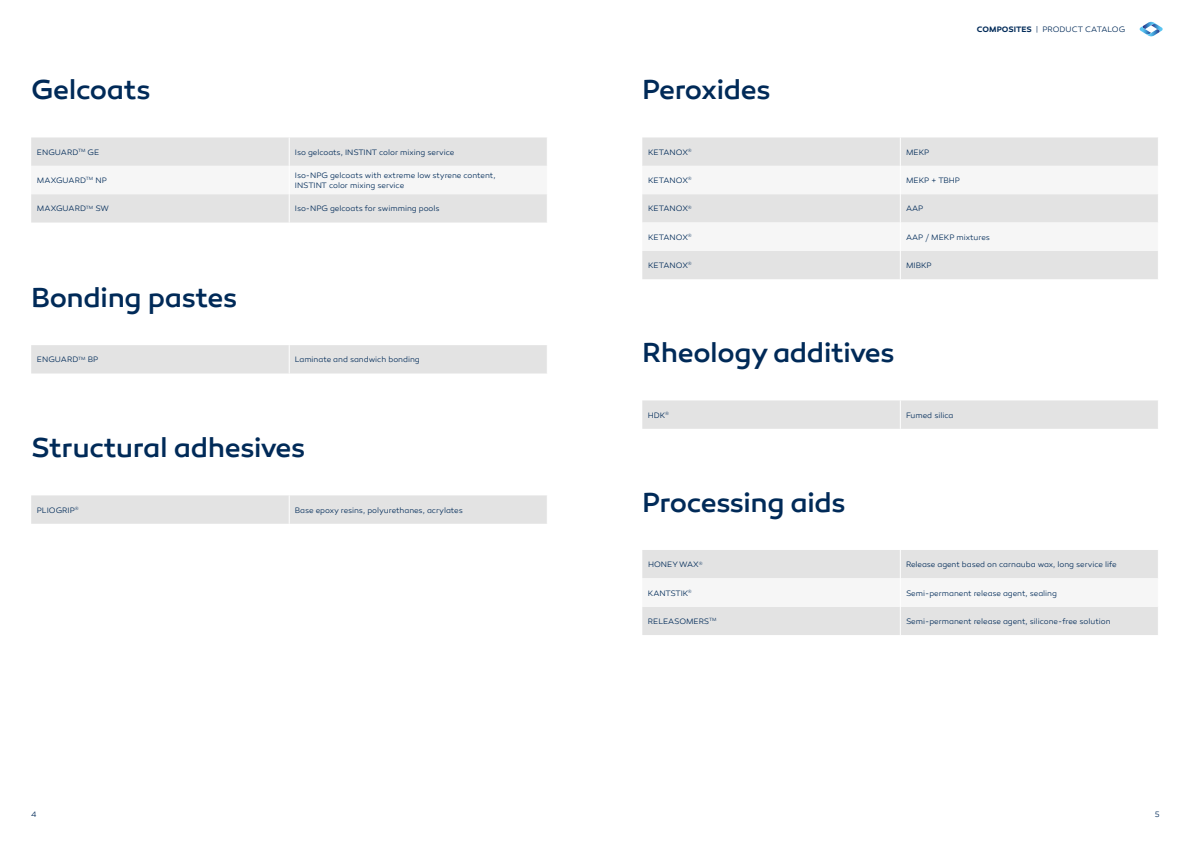
<style>
.page{position:relative;width:1191px;height:842px;background:#fff}
.page>*{position:absolute;margin:0;border:0;box-sizing:border-box;transform-origin:0 0}
.t1{font:500 28px "Canaro";letter-spacing:-.015em;color:#002a58}
.t2{font:300 8px/9.6px "Canaro";letter-spacing:-.005em;color:#002a58}
.t3{font:300 8px "Canaro";letter-spacing:-.035em;color:#002a58}
.s1{font-weight:600}
</style>
<div class="page">
<svg style="left:1139px;top:22px;width:23px;height:14px"></svg>
<svg style="left:31px;top:137px;width:516px;height:86px"></svg>
<svg style="left:642px;top:137px;width:516px;height:142px"></svg>
<div style="left:642px;top:400px;width:516px;height:29px;background:#e3e3e3"></div>
<svg style="left:642px;top:550px;width:516px;height:85px"></svg>
<div style="left:31px;top:345px;width:516px;height:28px;background:#e3e3e3"></div>
<div style="left:31px;top:495px;width:516px;height:29px;background:#e3e3e3"></div>
<h1 class="t1" style="left:31px;top:73px;width:121px">Gelcoats</h1>
<p class="t2" style="left:37px;top:147px;width:64px">ENGUARD<sup>TM</sup> GE</p>
<p class="t2" style="left:295px;top:147px;width:161px">Iso gelcoats, INSTINT color mixing service</p>
<p class="t2" style="left:37px;top:176px;width:71px">MAXGUARD<sup>TM</sup> NP</p>
<p class="t2" style="left:295px;top:171px;width:202px">Iso-NPG gelcoats with extreme low styrene content,<br>INSTINT color mixing service</p>
<p class="t2" style="left:37px;top:204px;width:74px">MAXGUARD<sup>TM</sup> SW</p>
<p class="t2" style="left:295px;top:204px;width:146px">Iso-NPG gelcoats for swimming pools</p>
<h1 class="t1" style="left:31px;top:280px;width:208px">Bonding pastes</h1>
<p class="t2" style="left:37px;top:355px;width:63px">ENGUARD<sup>TM</sup> BP</p>
<p class="t2" style="left:295px;top:355px;width:126px">Laminate and sandwich bonding</p>
<h1 class="t1" style="left:31px;top:431px;width:276px">Structural adhesives</h1>
<p class="t2" style="left:37px;top:505px;width:43px">PLIOGRIP<sup>®</sup></p>
<p class="t2" style="left:295px;top:505px;width:169px">Base epoxy resins, polyurethanes, acrylates</p>
<h1 class="t1" style="left:642px;top:73px;width:130px">Peroxides</h1>
<p class="t2" style="left:977px;top:24px;width:150px"><span class="s1">COMPOSITES</span> | PRODUCT CATALOG</p>
<p class="t2" style="left:648px;top:147px;width:45px">KETANOX<sup>®</sup></p>
<p class="t2" style="left:906px;top:147px;width:25px">MEKP</p>
<p class="t2" style="left:648px;top:176px;width:45px">KETANOX<sup>®</sup></p>
<p class="t2" style="left:906px;top:176px;width:55px">MEKP + TBHP</p>
<p class="t2" style="left:648px;top:204px;width:45px">KETANOX<sup>®</sup></p>
<p class="t2" style="left:906px;top:204px;width:19px">AAP</p>
<p class="t2" style="left:648px;top:232px;width:45px">KETANOX<sup>®</sup></p>
<p class="t2" style="left:906px;top:232px;width:85px">AAP / MEKP mixtures</p>
<p class="t2" style="left:648px;top:261px;width:45px">KETANOX<sup>®</sup></p>
<p class="t2" style="left:906px;top:261px;width:27px">MIBKP</p>
<h1 class="t1" style="left:642px;top:336px;width:254px">Rheology additives</h1>
<p class="t2" style="left:648px;top:410px;width:23px">HDK<sup>®</sup></p>
<p class="t2" style="left:906px;top:410px;width:49px">Fumed silica</p>
<h1 class="t1" style="left:642px;top:485px;width:205px">Processing aids</h1>
<p class="t2" style="left:648px;top:560px;width:56px">HONEY WAX<sup>®</sup></p>
<p class="t2" style="left:906px;top:560px;width:212px">Release agent based on carnauba wax, long service life</p>
<p class="t3" style="left:648px;top:588px;width:45px">KANTSTIK<sup>®</sup></p>
<p class="t2" style="left:906px;top:588px;width:152px">Semi-permanent release agent, sealing</p>
<p class="t2" style="left:648px;top:616px;width:70px">RELEASOMERS<sup>TM</sup></p>
<p class="t2" style="left:906px;top:616px;width:206px">Semi-permanent release agent, silicone-free solution</p>
<p class="t2" style="left:31px;top:809px;width:7px">4</p>
<p class="t2" style="left:1154px;top:809px;width:6px">5</p>
</div>
